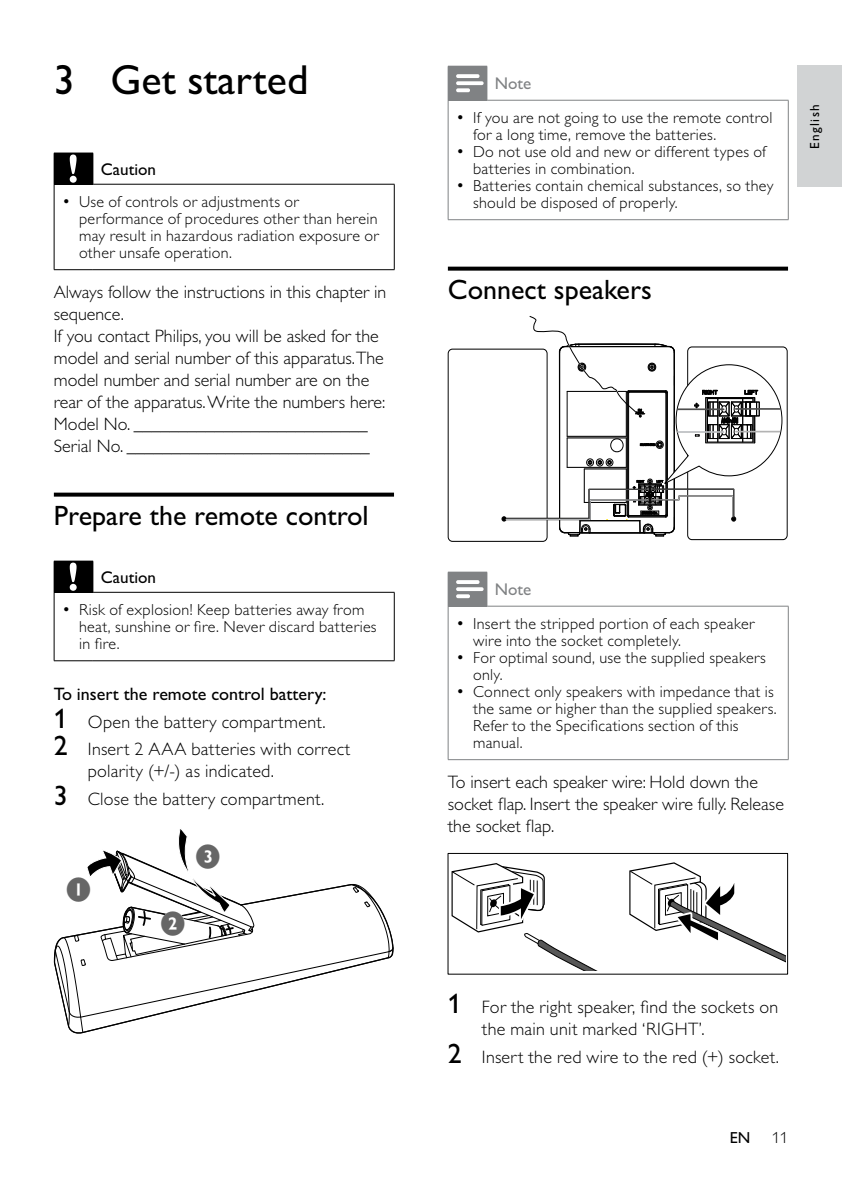
<style>
.page{position:relative;width:842px;height:1190px;background:#fff}
.page>*{position:absolute;margin:0;border:0;box-sizing:border-box;transform-origin:0 0}
.t1{font:42px "Gill Sans Alt One WGL";color:#000}
.t2{font:30.2px "Phil Points";color:#666;scale:.95 1}
.t3{font:28px "Gill Sans Alt One WGL";color:#000}
.t4{font:18px/22px "Gill Sans Alt One WGL Light";color:#000}
.t5{font:18px/27.6px "Gill Sans Alt One WGL Light";letter-spacing:.02em;color:#000}
.t6{font:18px "Gill Sans Alt One WGL";color:#000}
.t7{font:17px "Gill Sans Alt One WGL";color:#000}
.t8{font:17px "Gill Sans Alt One WGL";color:#808284}
.t9{font:16px/17px "Gill Sans Alt One WGL Light";letter-spacing:.02em;color:#000}
.t10{font:16px "Gill Sans Alt One WGL";color:#000}
.t11{font:13.2px "Gill Sans Alt One WGL";letter-spacing:.1em;color:#000}
.s1{font-size:17px}
.s2{font-family:"Gill Sans Alt One WGL";font-size:28px}
</style>
<div class="page">
<svg style="left:448px;top:267px;width:340px;height:4px"></svg>
<div style="left:448px;top:66px;width:39px;height:34px;background:#808284"></div>
<hr style="left:487px;top:66px;width:1px;height:34px;background:#808284">
<hr style="left:487px;top:100px;width:302px;height:1px;background:#808284">
<hr style="left:448px;top:100px;width:1px;height:119px;background:#808284">
<hr style="left:448px;top:219px;width:341px;height:1px;background:#808284">
<hr style="left:788px;top:100px;width:1px;height:119px;background:#808284">
<svg style="left:456px;top:74px;width:28px;height:18px"></svg>
<div style="left:448px;top:572px;width:39px;height:34px;background:#808284"></div>
<hr style="left:487px;top:572px;width:1px;height:34px;background:#808284">
<hr style="left:487px;top:606px;width:302px;height:1px;background:#808284">
<hr style="left:448px;top:606px;width:1px;height:153px;background:#808284">
<hr style="left:448px;top:759px;width:341px;height:1px;background:#808284">
<hr style="left:788px;top:606px;width:1px;height:153px;background:#808284">
<svg style="left:456px;top:580px;width:28px;height:18px"></svg>
<div style="left:448px;top:349px;width:99px;height:193px;border:1px solid #000;border-radius:4px"></div>
<div style="left:687px;top:347px;width:100px;height:193px;border:1px solid #000;border-radius:4px"></div>
<svg style="left:502px;top:316px;width:281px;height:221px"></svg>
<hr style="left:707px;top:442px;width:46px;height:1px;background:#000">
<hr style="left:706px;top:443px;width:49px;height:1px;background:#000">
<hr style="left:676px;top:408px;width:48px;height:2px;background:#4d4d4d">
<hr style="left:676px;top:431px;width:48px;height:2px;background:#bbbdc0">
<hr style="left:736px;top:408px;width:45px;height:2px;background:#4d4d4d">
<hr style="left:736px;top:431px;width:45px;height:1px;background:#b3b3b3">
<svg style="left:629px;top:862px;width:156px;height:100px"></svg>
<svg style="left:451px;top:863px;width:147px;height:108px"></svg>
<div style="left:448px;top:853px;width:340px;height:121px;border:1px solid #000"></div>
<svg style="left:54px;top:493px;width:340px;height:4px"></svg>
<div style="left:54px;top:153px;width:39px;height:31px;background:#000"></div>
<hr style="left:93px;top:153px;width:1px;height:31px;background:#000">
<hr style="left:93px;top:184px;width:302px;height:1px;background:#000">
<hr style="left:54px;top:184px;width:1px;height:85px;background:#000">
<hr style="left:54px;top:269px;width:39px;height:1px;background:#000">
<hr style="left:93px;top:269px;width:302px;height:1px;background:#000">
<hr style="left:394px;top:184px;width:1px;height:85px;background:#000">
<svg style="left:70px;top:155px;width:7px;height:28px"></svg>
<div style="left:54px;top:561px;width:39px;height:31px;background:#000"></div>
<hr style="left:93px;top:561px;width:1px;height:31px;background:#000">
<hr style="left:93px;top:592px;width:302px;height:1px;background:#000">
<hr style="left:54px;top:592px;width:1px;height:69px;background:#000">
<hr style="left:54px;top:660px;width:39px;height:1px;background:#000">
<hr style="left:93px;top:660px;width:302px;height:1px;background:#000">
<hr style="left:394px;top:593px;width:1px;height:68px;background:#000">
<svg style="left:70px;top:563px;width:7px;height:28px"></svg>
<svg style="left:54px;top:829px;width:340px;height:205px"></svg>
<div style="left:797px;top:65px;width:45px;height:122px;background:#d1d3d4"></div>
<h1 class="t1" style="left:54px;top:66px;width:256px">3 Get started</h1>
<p class="t7" style="left:101px;top:163px;width:57px">Caution</p>
<p class="t9" style="left:79px;top:195px;width:301px;text-indent:-17px"><span class="s1">•</span> Use of controls or adjustments or performance of procedures other than herein may result in hazardous radiation exposure or other unsafe operation.</p>
<p class="t4" style="left:54px;top:283px;width:334px">Always follow the instructions in this chapter in sequence.<br>If you contact Philips, you will be asked for the model and serial number of this apparatus.The model number and serial number are on the rear of the apparatus. Write the numbers here:<br>Model No. __________________________ Serial No. ___________________________</p>
<h3 class="t3" style="left:54px;top:506px;width:316px">Prepare the remote control</h3>
<p class="t7" style="left:101px;top:571px;width:57px">Caution</p>
<p class="t9" style="left:79px;top:603px;width:299px;text-indent:-17px"><span class="s1">•</span> Risk of explosion! Keep batteries away from heat, sunshine or fire. Never discard batteries in fire.</p>
<p class="t6" style="left:54px;top:688px;width:274px">To insert the remote control battery:</p>
<p class="t5" style="left:54px;top:710px;width:298px"><span class="s2">1</span> Open the battery compartment.<br><span class="s2">2</span> Insert 2 AAA batteries with correct</p>
<p class="t4" style="left:54px;top:760px;width:272px;line-height:27.6px;text-indent:34px">polarity (+/-) as indicated.<br><span class="s2">3</span> Close the battery compartment.</p>
<h2 class="t2" style="left:195px;top:840px;width:28px">3</h2>
<h2 class="t2" style="left:66px;top:873px;width:28px">1</h2>
<h2 class="t2" style="left:160px;top:907px;width:28px">2</h2>
<p class="t8" style="left:495px;top:78px;width:38px">Note</p>
<p class="t9" style="left:473px;top:111px;width:301px;text-indent:-17px"><span class="s1">•</span> If you are not going to use the remote control for a long time, remove the batteries.</p>
<p class="t9" style="left:473px;top:145px;width:294px;text-indent:-17px"><span class="s1">•</span> Do not use old and new or different types of batteries in combination.</p>
<p class="t9" style="left:473px;top:179px;width:302px;text-indent:-17px"><span class="s1">•</span> Batteries contain chemical substances, so they should be disposed of properly.</p>
<h3 class="t3" style="left:448px;top:280px;width:206px">Connect speakers</h3>
<p class="t11" style="left:810px;top:149px;width:46px;rotate:-90deg">English</p>
<p class="t8" style="left:495px;top:583px;width:38px">Note</p>
<p class="t9" style="left:473px;top:617px;width:283px;text-indent:-17px"><span class="s1">•</span> Insert the stripped portion of each speaker wire into the socket completely.</p>
<p class="t9" style="left:473px;top:651px;width:294px;text-indent:-17px"><span class="s1">•</span> For optimal sound, use the supplied speakers only.</p>
<p class="t9" style="left:473px;top:685px;width:305px;text-indent:-17px"><span class="s1">•</span> Connect only speakers with impedance that is the same or higher than the supplied speakers.<br>Refer to the Specifications section of this manual.</p>
<p class="t4" style="left:448px;top:773px;width:338px">To insert each speaker wire: Hold down the socket flap. Insert the speaker wire fully. Release the socket flap.</p>
<p class="t4" style="left:482px;top:998px;width:298px;text-indent:-34px"><span class="s2">1</span> For the right speaker, find the sockets on the main unit marked ‘RIGHT’.</p>
<p class="t4" style="left:448px;top:1048px;width:333px"><span class="s2">2</span> Insert the red wire to the red (+) socket.</p>
<p class="t10" style="left:730px;top:1133px;width:22px">EN</p>
<p class="t9" style="left:772px;top:1131px;width:17px">11</p>
</div>
